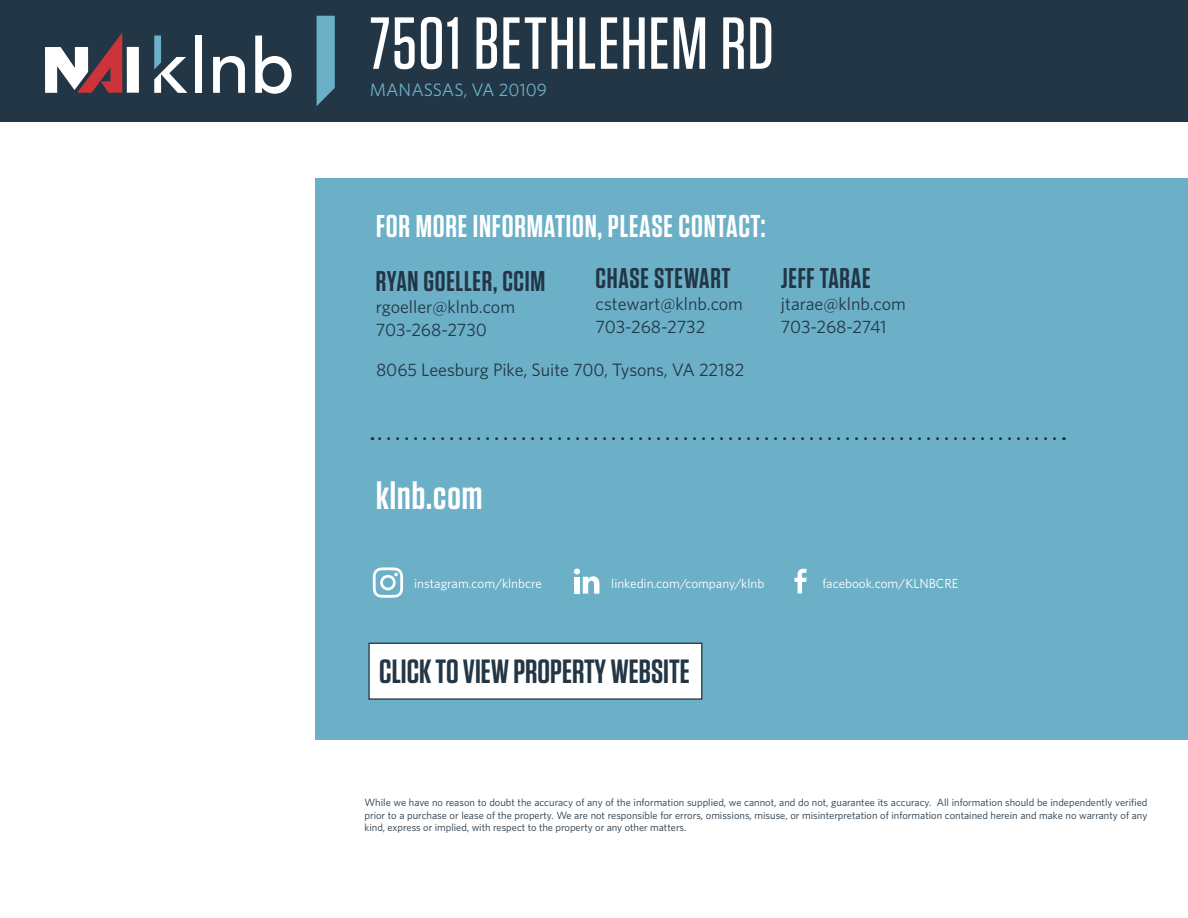
<style>
.page{position:relative;width:1188px;height:918px;background:#fff}
.page>*{position:absolute;margin:0;border:0;box-sizing:border-box;transform-origin:0 0}
.t1{font:500 73.5px "Tungsten";letter-spacing:.015em;color:#fff}
.t2{font:600 39px "Tungsten";letter-spacing:.025em;color:#fff}
.t3{font:600 33.6px "Tungsten";color:#223646}
.t4{font:600 31.5px "Tungsten";letter-spacing:.025em;color:#fff}
.t5{font:600 28.5px "Tungsten";letter-spacing:.025em;color:#223646}
.t6{font:18px/23.4px "Whitney";color:#223646}
.t7{font:18px "Whitney";color:#6cb0c8}
.t8{font:13.2px "Whitney";color:#fff}
.t9{font:10.5px/12.6px "Whitney";color:#223646;text-align:justify}
</style>
<div class="page">
<div style="left:0;top:0;width:1188px;height:122px;background:#223646"></div>
<svg style="left:317px;top:16px;width:18px;height:90px;background:#63a2b9"></svg>
<div style="left:127px;top:47px;width:12px;height:46px;background:#fff"></div>
<svg style="left:45px;top:33px;width:77px;height:60px"></svg>
<svg style="left:154px;top:36px;width:33px;height:57px"></svg>
<div style="left:195px;top:36px;width:7px;height:57px;background:#fff"></div>
<svg style="left:213px;top:56px;width:32px;height:37px"></svg>
<svg style="left:255px;top:36px;width:37px;height:58px"></svg>
<div style="left:315px;top:178px;width:873px;height:562px;background:#6cb0c8"></div>
<div style="left:368px;top:643px;width:334px;height:57px;background:#fff;border:1px solid #223646"></div>
<svg style="left:372px;top:437px;width:683px;height:3px"></svg>
<svg style="left:795px;top:569px;width:12px;height:24px"></svg>
<svg style="left:574px;top:568px;width:25px;height:26px"></svg>
<div style="left:574px;top:577px;width:6px;height:17px;background:#fff"></div>
<svg style="left:373px;top:567px;width:30px;height:31px"></svg>
<h1 class="t1" style="left:370px;top:10px;width:406px">7501 BETHLEHEM RD</h1>
<h3 class="t7" style="left:370px;top:81px;width:179px">MANASSAS, VA 20109</h3>
<h3 class="t4" style="left:376px;top:212px;width:391px">FOR MORE INFORMATION, PLEASE CONTACT:</h3>
<h3 class="t5" style="left:376px;top:269px;width:171px">RYAN GOELLER, CCIM</h3>
<h3 class="t6" style="left:376px;top:296px;width:141px">rgoeller@klnb.com<br>703-268-2730</h3>
<h3 class="t5" style="left:596px;top:266px;width:136px">CHASE STEWART</h3>
<h3 class="t6" style="left:596px;top:293px;width:149px">cstewart@klnb.com<br>703-268-2732</h3>
<h3 class="t6" style="left:376px;top:359px;width:370px">8065 Leesburg Pike, Suite 700, Tysons, VA 22182</h3>
<h3 class="t5" style="left:781px;top:266px;width:91px">JEFF TARAE</h3>
<h3 class="t6" style="left:781px;top:293px;width:127px">jtarae@klnb.com<br>703-268-2741</h3>
<h2 class="t2" style="left:376px;top:478px;width:108px">klnb.com</h2>
<p class="t8" style="left:414px;top:577px;width:129px">instagram.com/klnbcre</p>
<p class="t8" style="left:611px;top:577px;width:154px">linkedin.com/company/klnb</p>
<p class="t8" style="left:823px;top:577px;width:137px">facebook.com/KLNBCRE</p>
<h3 class="t3" style="left:379px;top:657px;width:312px">CLICK TO VIEW PROPERTY WEBSITE</h3>
<p class="t9" style="left:364px;top:797px;width:785px">While we have no reason to doubt the accuracy of any of the information supplied, we cannot, and do not, guarantee its accuracy. All information should be independently verified prior to a purchase or lease of the property. We are not responsible for errors, omissions, misuse, or misinterpretation of information contained herein and make no warranty of any kind, express or implied, with respect to the property or any other matters.</p>
</div>
